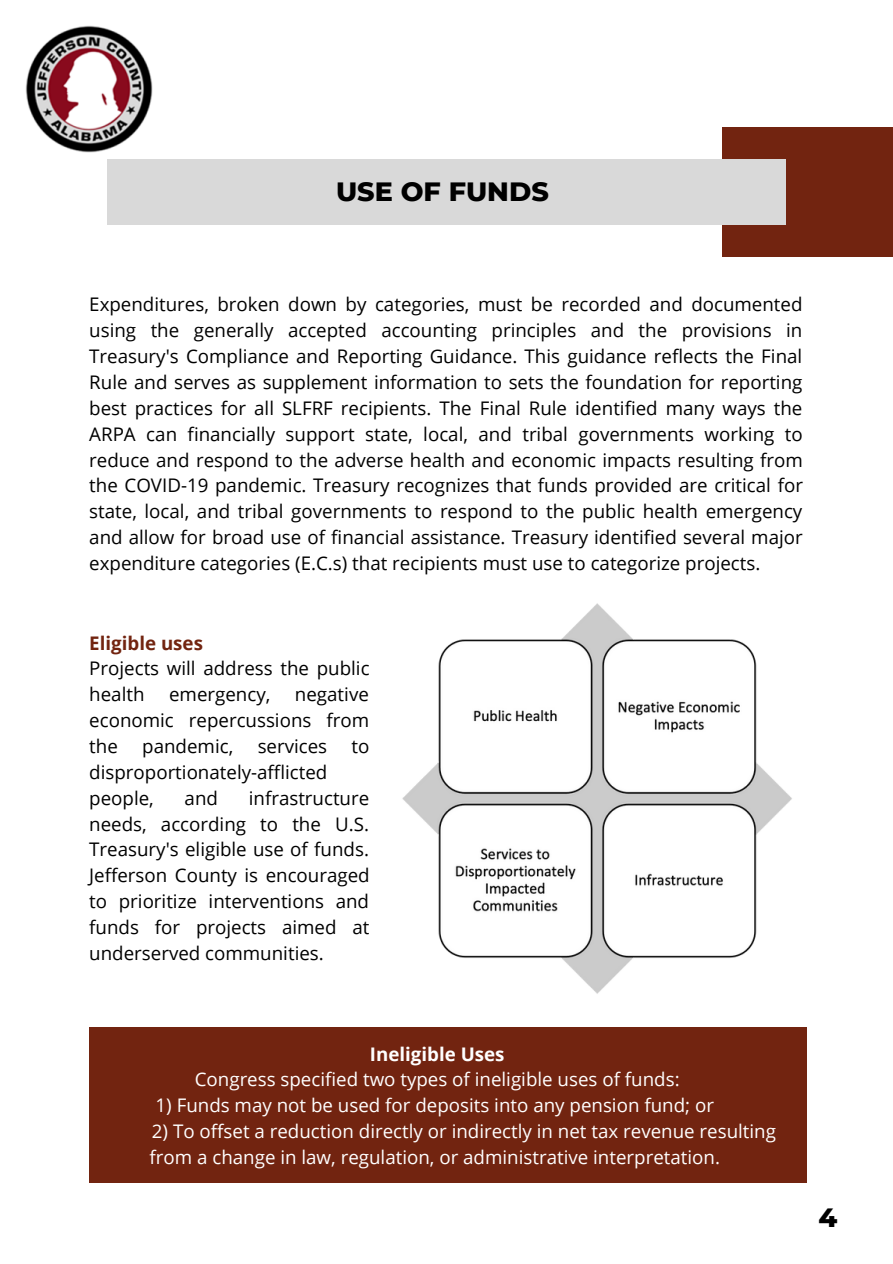
<style>
.page{position:relative;width:893px;height:1264px;background:#fff}
.page>*{position:absolute;margin:0;border:0;box-sizing:border-box;transform-origin:0 0}
.t1{font:800 27px "Montserrat";color:#000}
.t2{font:18.75px/25.8px "Open Sans";color:#000;text-align:justify}
.t3{font:18.75px/25.8px "Open Sans";color:#fff}
.t4{font:700 18.75px "Open Sans";color:#fff}
.t5{font:700 18.75px "Open Sans";color:#722410}
</style>
<div class="page">
<div style="left:721px;top:127px;width:171px;height:130px;background:#722410"></div>
<div style="left:107px;top:160px;width:678px;height:65px;background:#d9d9d9"></div>
<img style="left:25px;top:25px;width:128px;height:128px">
<img style="left:402px;top:603px;width:390px;height:391px">
<div style="left:89px;top:1027px;width:717px;height:155px;background:#722410"></div>
<h1 class="t1" style="left:336px;top:175px;width:214px">USE OF FUNDS</h1>
<p class="t2" style="left:89px;top:291px;width:715px">Expenditures, broken down by categories, must be recorded and documented using the generally accepted accounting principles and the provisions in Treasury's Compliance and Reporting Guidance. This guidance reflects the Final Rule and serves as supplement information to sets the foundation for reporting best practices for all SLFRF recipients. The Final Rule identified many ways the ARPA can financially support state, local, and tribal governments working to reduce and respond to the adverse health and economic impacts resulting from the COVID-19 pandemic. Treasury recognizes that funds provided are critical for state, local, and tribal governments to respond to the public health emergency and allow for broad use of financial assistance. Treasury identified several major expenditure categories (E.C.s) that recipients must use to categorize projects.</p>
<p class="t5" style="left:89px;top:629px;width:115px">Eligible uses</p>
<p class="t2" style="left:89px;top:655px;width:282px">Projects will address the public health</p>
<p class="t2" style="left:89px;top:681px;width:281px;text-indent:206px">negative economic repercussions from the</p>
<p class="t2" style="left:169px;top:681px;width:103px">emergency,</p>
<p class="t2" style="left:142px;top:732px;width:93px">pandemic,</p>
<p class="t2" style="left:258px;top:732px;width:71px">services</p>
<p class="t2" style="left:351px;top:732px;width:19px">to</p>
<p class="t2" style="left:89px;top:758px;width:239px">disproportionately-afflicted people,</p>
<p class="t2" style="left:89px;top:784px;width:282px;text-indent:159px">infrastructure needs, according to the U.S.<br>Treasury's eligible use of funds.<br>Jefferson County is encouraged to prioritize interventions and funds for projects aimed at underserved communities.</p>
<p class="t2" style="left:185px;top:784px;width:35px">and</p>
<p class="t4" style="left:370px;top:1040px;width:136px">Ineligible Uses</p>
<p class="t3" style="left:195px;top:1066px;width:486px">Congress specified two types of ineligible uses of funds:</p>
<p class="t3" style="left:155px;top:1092px;width:560px">1) Funds may not be used for deposits into any pension fund; or</p>
<p class="t3" style="left:149px;top:1117px;width:628px">2) To offset a reduction directly or indirectly in net tax revenue resulting from a change in law, regulation, or administrative interpretation.</p>
<h1 class="t1" style="left:818px;top:1200px;width:20px">4</h1>
</div>
